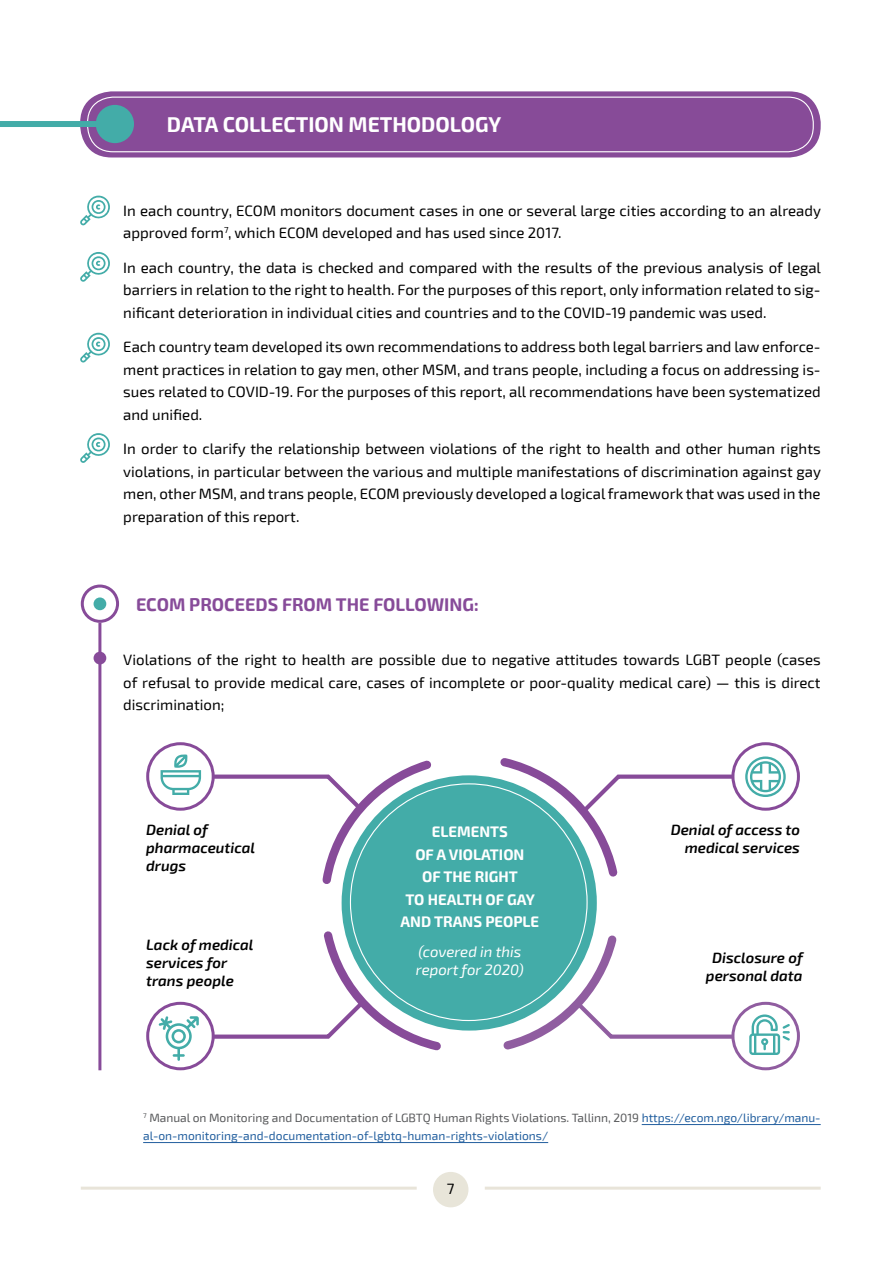
<style>
.page{position:relative;width:893px;height:1263px;background:#fff}
.page>*{position:absolute;margin:0;border:0;box-sizing:border-box;transform-origin:0 0}
.t1{font:700 21px "Exo 2";color:#fff}
.t2{font:700 18px "Exo 2";color:#874b99}
.t3{font:15px/22.5px "Exo 2";color:#000;text-align:justify}
.t4{font:italic 600 15px/18px "Exo 2";color:#000}
.t5{font:700 15px/22.5px "Exo 2";color:#fff;text-align:center}
.t6{font:italic 15px/18px "Exo 2";color:#fff}
.t7{font:12px/18px "Exo 2";color:#215e9e}
.s1{color:#58595b}
</style>
<div class="page">
<div style="left:80px;top:91px;width:741px;height:66px;background:#874b98;border-radius:32px"></div>
<div style="left:87px;top:97px;width:727px;height:55px;border:1px solid #fff;border-radius:26px"></div>
<svg style="left:500px;top:758px;width:237px;height:119px"></svg>
<svg style="left:209px;top:758px;width:227px;height:131px"></svg>
<svg style="left:497px;top:932px;width:240px;height:123px"></svg>
<svg style="left:209px;top:925px;width:238px;height:130px"></svg>
<div style="left:146px;top:742px;width:69px;height:69px;border:3px solid #874b99;border-radius:50%"></div>
<div style="left:146px;top:1002px;width:69px;height:68px;border:3px solid #874b99;border-radius:50%"></div>
<div style="left:731px;top:742px;width:69px;height:69px;border:3px solid #874b99;border-radius:50%"></div>
<div style="left:731px;top:1002px;width:69px;height:68px;border:3px solid #905da0;border-radius:50%"></div>
<div style="left:342px;top:775px;width:255px;height:255px;background:#43aca8;border-radius:50%"></div>
<svg style="left:161px;top:754px;width:40px;height:41px"></svg>
<svg style="left:745px;top:756px;width:41px;height:41px"></svg>
<svg style="left:159px;top:1016px;width:40px;height:45px"></svg>
<svg style="left:749px;top:1014px;width:41px;height:41px"></svg>
<hr style="left:642px;top:1124px;width:179px;height:1px;background:#215e9e">
<hr style="left:143px;top:1142px;width:405px;height:1px;background:#215e9e">
<div style="left:433px;top:1172px;width:35px;height:35px;background:#e8e5d9;border-radius:50%"></div>
<hr style="left:81px;top:1186px;width:336px;height:3px;background:#e8e4d9">
<hr style="left:485px;top:1186px;width:336px;height:3px;background:#e8e4d9">
<div style="left:81px;top:584px;width:38px;height:39px;border:3px solid #874b99;border-radius:50%"></div>
<hr style="left:98px;top:623px;width:3px;height:447px;background:#874b99">
<div style="left:0;top:121px;width:115px;height:6px;background:#43aca8"></div>
<div style="left:96px;top:105px;width:38px;height:38px;background:#43aca8;border-radius:50%"></div>
<svg style="left:80px;top:195px;width:30px;height:31px"></svg>
<svg style="left:80px;top:252px;width:30px;height:30px"></svg>
<svg style="left:80px;top:332px;width:30px;height:31px"></svg>
<svg style="left:80px;top:433px;width:30px;height:30px"></svg>
<div style="left:94px;top:652px;width:12px;height:12px;background:#874b99;border-radius:50%"></div>
<div style="left:94px;top:597px;width:12px;height:13px;background:#43aca8;border-radius:50%"></div>
<h1 class="t1" style="left:167px;top:112px;width:336px">DATA COLLECTION METHODOLOGY</h1>
<p class="t3" style="left:123px;top:199px;width:699px">In each country, ECOM monitors document cases in one or several large cities according to an already approved form<sup>7</sup>, which ECOM developed and has used since 2017.</p>
<p class="t3" style="left:123px;top:256px;width:699px">In each country, the data is checked and compared with the results of the previous analysis of legal barriers in relation to the right to health. For the purposes of this report, only information related to sig&shy;nificant deterioration in individual cities and countries and to the COVID-19 pandemic was used.</p>
<p class="t3" style="left:123px;top:336px;width:699px">Each country team developed its own recommendations to address both legal barriers and law enforce&shy;ment practices in relation to gay men, other MSM, and trans people, including a focus on addressing is&shy;sues related to COVID-19. For the purposes of this report, all recommendations have been systematized and unified.</p>
<p class="t3" style="left:123px;top:438px;width:699px">In order to clarify the relationship between violations of the right to health and other human rights violations, in particular between the various and multiple manifestations of discrimination against gay men, other MSM, and trans people, ECOM previously developed a logical framework that was used in the preparation of this report.</p>
<p class="t2" style="left:136px;top:594px;width:344px">ECOM PROCEEDS FROM THE FOLLOWING:</p>
<p class="t3" style="left:123px;top:649px;width:699px">Violations of the right to health are possible due to negative attitudes towards LGBT people (cases of refusal to provide medical care, cases of incomplete or poor-quality medical care) — this is direct discrimination;</p>
<p class="t4" style="left:146px;top:821px;width:110px">Denial of pharmaceutical drugs</p>
<p class="t4" style="left:146px;top:936px;width:109px">Lack of medical services for trans people</p>
<p class="t5" style="left:400px;top:821px;width:140px">ELEMENTS<br>OF A VIOLATION<br>OF THE RIGHT<br>TO HEALTH OF GAY<br>AND TRANS PEOPLE</p>
<p class="t6" style="left:416px;top:943px;width:110px">(covered in this report for 2020)</p>
<p class="t4" style="left:671px;top:821px;width:131px;text-align:right">Denial of access to medical services</p>
<p class="t4" style="left:706px;top:948px;width:98px;text-align:center">Disclosure of personal data</p>
<p class="t7" style="left:143px;top:1108px;width:679px"><sup>7</sup> <span class="s1">Manual on Monitoring and Documentation of LGBTQ Human Rights Violations. Tallinn, 2019</span> https://ecom.ngo/library/manu&shy;al-on-monitoring-and-documentation-of-lgbtq-human-rights-violations/</p>
<p class="t3" style="left:447px;top:1177px;width:9px">7</p>
</div>
